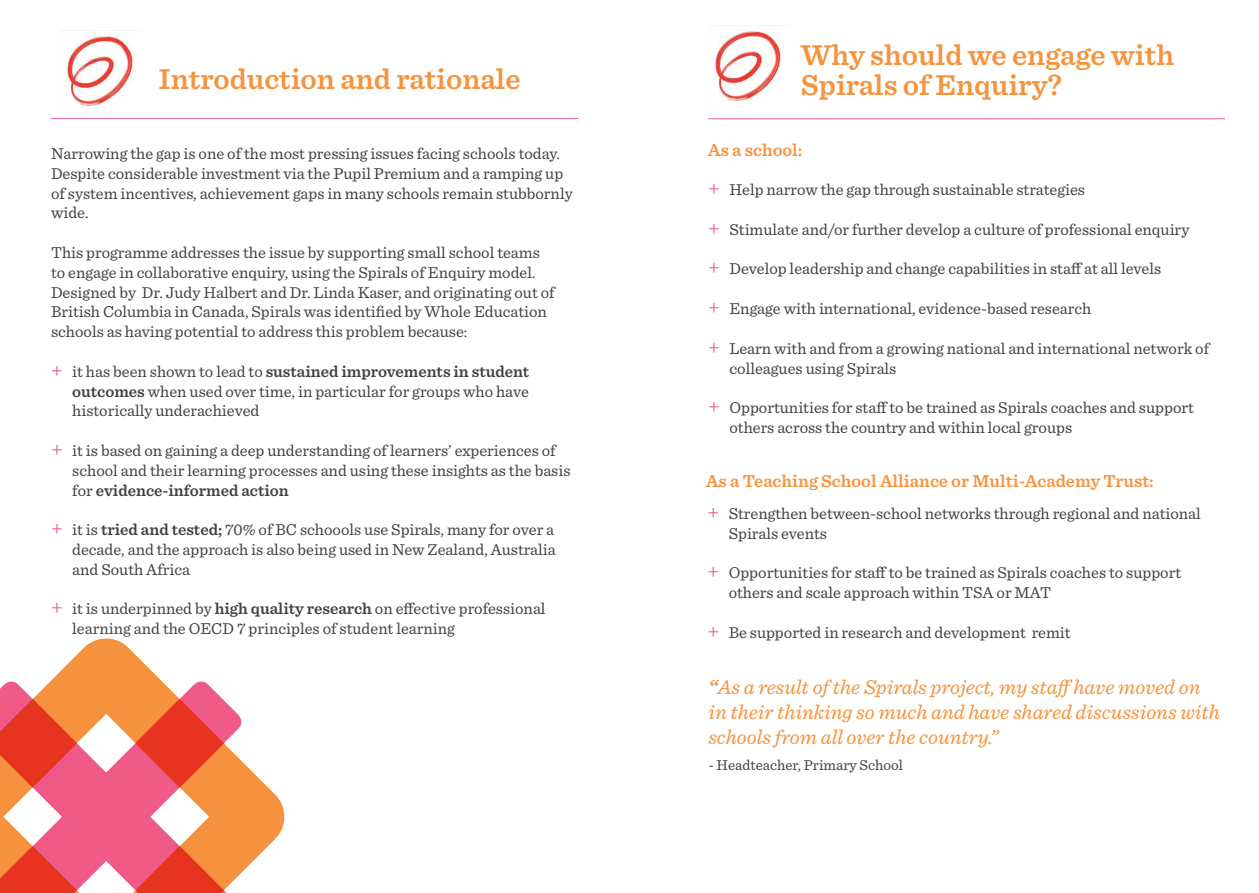
<style>
.page{position:relative;width:1259px;height:893px;background:#fff}
.page>*{position:absolute;margin:0;border:0;box-sizing:border-box;transform-origin:0 0}
.t1{font:600 30px/30px "Sentinel";color:#f7933d}
.t2{font:italic 21px/25.2px "Sentinel";color:#f7933d}
.t3{font:600 18px "Sentinel";color:#f7933d}
.t4{font:16.5px/19.8px "Sentinel";color:#414042}
.t5{font:15px "Sentinel";color:#414042}
.s1{font-size:22.5px;color:#f06293}
.s2{font-weight:600}
</style>
<div class="page">
<hr style="left:51px;top:118px;width:527px;height:1px;background:#f06293">
<img style="left:67px;top:35px;width:67px;height:72px">
<img style="left:0;top:638px;width:285px;height:255px">
<hr style="left:708px;top:118px;width:517px;height:1px;background:#f06293">
<img style="left:715px;top:30px;width:67px;height:72px">
<h1 class="t1" style="left:159px;top:62px;width:363px">Introduction and rationale</h1>
<p class="t4" style="left:51px;top:143px;width:523px">Narrowing the gap is one of the most pressing issues facing schools today.<br>Despite considerable investment via the Pupil Premium and a ramping up of system incentives, achievement gaps in many schools remain stubbornly wide.</p>
<p class="t4" style="left:51px;top:242px;width:505px">This programme addresses the issue by supporting small school teams to engage in collaborative enquiry, using the Spirals of Enquiry model.<br>Designed by Dr. Judy Halbert and Dr. Linda Kaser, and originating out of British Columbia in Canada, Spirals was identified by Whole Education schools as having potential to address this problem because:</p>
<p class="t4" style="left:72px;top:360px;width:458px;text-align:justify;text-indent:-21px"><span class="s1">+</span> it has been shown to lead to <span class="s2">sustained improvements in student outcomes</span> when used over time, in particular for groups who have historically underachieved</p>
<p class="t4" style="left:72px;top:440px;width:500px;text-indent:-21px"><span class="s1">+</span> it is based on gaining a deep understanding of learners’ experiences of school and their learning processes and using these insights as the basis for <span class="s2">evidence-informed action</span></p>
<p class="t4" style="left:72px;top:519px;width:485px;text-align:justify;text-indent:-21px"><span class="s1">+</span> it is <span class="s2">tried and tested;</span> 70% of BC schoools use Spirals, many for over a decade, and the approach is also being used in New Zealand, Australia and South Africa</p>
<p class="t4" style="left:72px;top:598px;width:475px;text-indent:-21px"><span class="s1">+</span> it is underpinned by <span class="s2">high quality research</span> on effective professional learning and the OECD 7 principles of student learning</p>
<h1 class="t1" style="left:801px;top:39px;width:375px">Why should we engage with<br>Spirals of Enquiry?</h1>
<p class="t3" style="left:708px;top:136px;width:96px">As a school:</p>
<p class="t4" style="left:708px;top:179px;width:378px"><span class="s1">+</span> Help narrow the gap through sustainable strategies</p>
<p class="t4" style="left:708px;top:218px;width:483px"><span class="s1">+</span> Stimulate and/or further develop a culture of professional enquiry</p>
<p class="t4" style="left:708px;top:258px;width:454px"><span class="s1">+</span> Develop leadership and change capabilities in staff at all levels</p>
<p class="t4" style="left:708px;top:298px;width:385px"><span class="s1">+</span> Engage with international, evidence-based research</p>
<p class="t4" style="left:729px;top:337px;width:481px;text-indent:-21px"><span class="s1">+</span> Learn with and from a growing national and international network of colleagues using Spirals</p>
<p class="t4" style="left:729px;top:397px;width:466px;text-indent:-21px"><span class="s1">+</span> Opportunities for staff to be trained as Spirals coaches and support others across the country and within local groups</p>
<p class="t3" style="left:706px;top:467px;width:449px">As a Teaching School Alliance or Multi-Academy Trust:</p>
<p class="t4" style="left:728px;top:503px;width:474px;text-indent:-21px"><span class="s1">+</span> Strengthen between-school networks through regional and national<br>Spirals events</p>
<p class="t4" style="left:728px;top:562px;width:454px;text-indent:-21px"><span class="s1">+</span> Opportunities for staff to be trained as Spirals coaches to support others and scale approach within TSA or MAT</p>
<p class="t4" style="left:707px;top:621px;width:365px"><span class="s1">+</span> Be supported in research and development remit</p>
<p class="t2" style="left:708px;top:673px;width:513px"><span class="s2">“</span>As a result of the Spirals project, my staff have moved on in their thinking so much and have shared discussions with schools from all over the country.”</p>
<p class="t5" style="left:708px;top:753px;width:196px">- Headteacher, Primary School</p>
</div>
